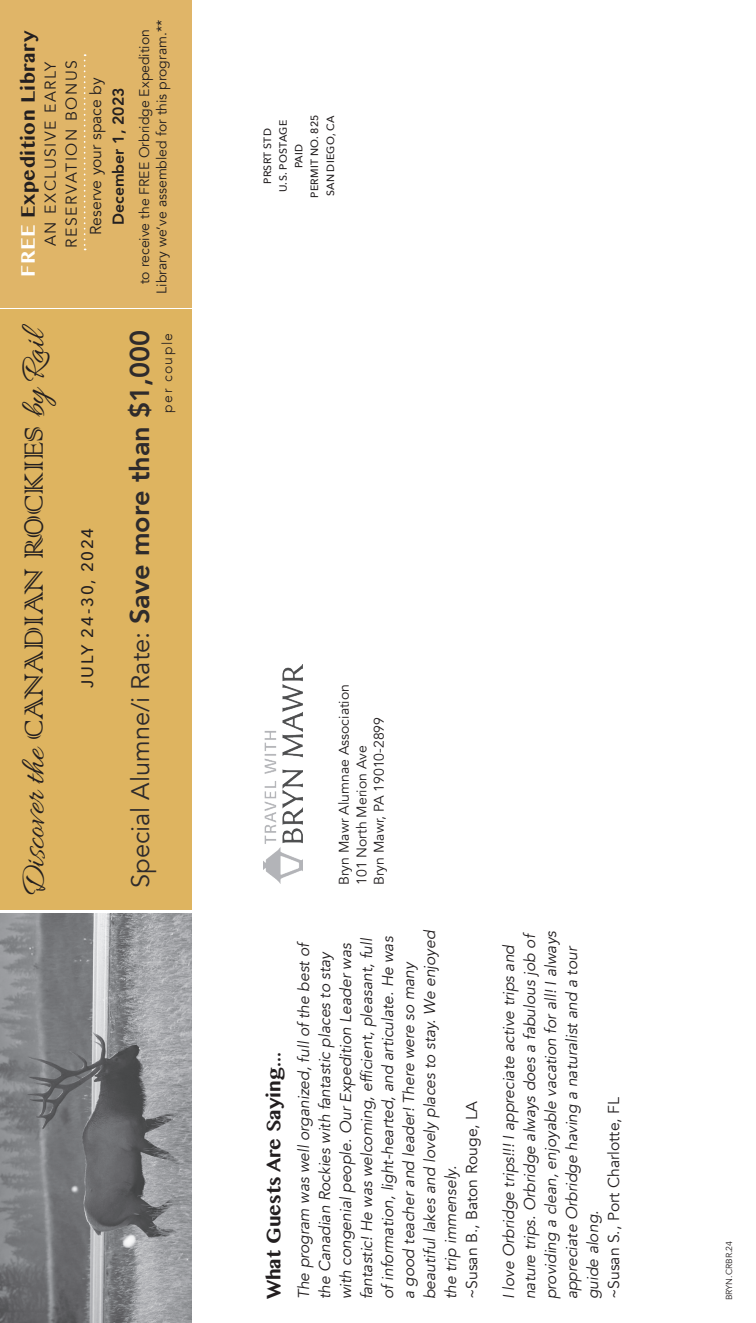
<style>
.page{position:relative;width:756px;height:1323px;background:#fff}
.page>*{position:absolute;margin:0;border:0;box-sizing:border-box;transform-origin:0 0}
.t1{font:35px "Allura";color:#231f20}
.t2{font:25.38px "Avenir";color:#2e2b2c}
.Heading{font:700 22.75px "Khmer MN";color:#231f20}
.Description{font:700 22.75px "Khmer MN";letter-spacing:.02em;color:#231f20}
.t3{font:500 16.62px "Avenir Next";letter-spacing:.095em;color:#231f20}
.t4{font:italic 15.75px/21px "Avenir";color:#231f20}
.t5{font:15.75px/22.8px "Avenir";color:#231f20;text-align:center}
.t6{font:15.75px/21px "Avenir";letter-spacing:.1em;color:#231f20}
.t7{font:14px/17.5px "Avenir";color:#231f20;text-align:center}
.t8{font:300 14px "Avenir";letter-spacing:.1em;color:#231f20}
.t9{font:500 10.5px "Avenir Next";letter-spacing:.025em;color:#231f20}
.body_text{font:8.75px "Avenir";color:#231f20}
.s1{color:#fff}
.s2{font-weight:800}
.s3{font-family:"Colonna"}
.s4{font-weight:800;font-size:27.12px}
</style>
<div class="page">
<div style="left:0;top:0;width:191px;height:307px;background:#e0b568"></div>
<div style="left:0;top:310px;width:191px;height:600px;background:#deb460"></div>
<svg style="left:84px;top:54px;width:2px;height:196px"></svg>
<img style="left:0;top:913px;width:191px;height:410px">
<img style="left:263px;top:664px;width:40px;height:220px">
<p class="Description" style="left:14px;top:277px;width:248px;rotate:-90deg"><span class="s1">FREE</span> Expedition Library</p>
<p class="t6" style="left:40px;top:248px;width:189px;rotate:-90deg">AN EXCLUSIVE EARLY<br>RESERVATION BONUS</p>
<p class="t5" style="left:85px;top:235px;width:159px;rotate:-90deg">Reserve your space by<br><span class="s2">December 1, 2023</span></p>
<p class="t7" style="left:136px;top:294px;width:275px;rotate:-90deg">to receive the FREE Orbridge Expedition<br>Library we’ve assembled for this program.**</p>
<p class="t1" style="left:15px;top:897px;width:575px;rotate:-90deg">Discover the <span class="s3">CANADIAN ROCKIES</span> by Rail</p>
<p class="t3" style="left:73px;top:688px;width:162px;rotate:-90deg">JULY 24-30, 2024</p>
<h2 class="t2" style="left:125px;top:888px;width:560px;rotate:-90deg">Special Alumne/i Rate: <span class="s4">Save more than $1,000</span></h2>
<p class="t8" style="left:159px;top:413px;width:81px;rotate:-90deg">per couple</p>
<p class="t9" style="left:258px;top:184px;width:57px;rotate:-90deg">PRSRT STD</p>
<p class="t9" style="left:274px;top:192px;width:74px;rotate:-90deg">U.S. POSTAGE</p>
<p class="t9" style="left:290px;top:168px;width:26px;rotate:-90deg">PAID</p>
<p class="t9" style="left:306px;top:198px;width:85px;rotate:-90deg">PERMIT NO. 825</p>
<p class="t9" style="left:321px;top:196px;width:82px;rotate:-90deg">SAN DIEGO, CA</p>
<p class="t7" style="left:336px;top:885px;width:202px;rotate:-90deg">Bryn Mawr Alumnae Association</p>
<p class="t7" style="left:371px;top:885px;width:170px;rotate:-90deg">Bryn Mawr, PA 19010-2899</p>
<p class="t7" style="left:353px;top:885px;width:141px;rotate:-90deg">101 North Merion Ave</p>
<p class="Heading" style="left:259px;top:1299px;width:249px;rotate:-90deg">What Guests Are Saying...</p>
<p class="t4" style="left:294px;top:1299px;width:371px;rotate:-90deg">The program was well organized, full of the best of the Canadian Rockies with fantastic places to stay with congenial people. Our Expedition Leader was fantastic! He was welcoming, efficient, pleasant, full of information, light-hearted, and articulate. He was a good teacher and leader! There were so many beautiful lakes and lovely places to stay. We enjoyed the trip immensely.</p>
<p class="t5" style="left:461px;top:1299px;width:200px;rotate:-90deg">~Susan B., Baton Rouge, LA</p>
<p class="t4" style="left:498px;top:1299px;width:370px;rotate:-90deg">I love Orbridge trips!!! I appreciate active trips and nature trips. Orbridge always does a fabulous job of providing a clean, enjoyable vacation for all! I always appreciate Orbridge having a naturalist and a tour guide along.</p>
<p class="t5" style="left:603px;top:1299px;width:204px;rotate:-90deg">~Susan S., Port Charlotte, FL</p>
<p class="body_text" style="left:724px;top:1300px;width:61px;rotate:-90deg">BRYN.CRBR.24</p>
</div>
